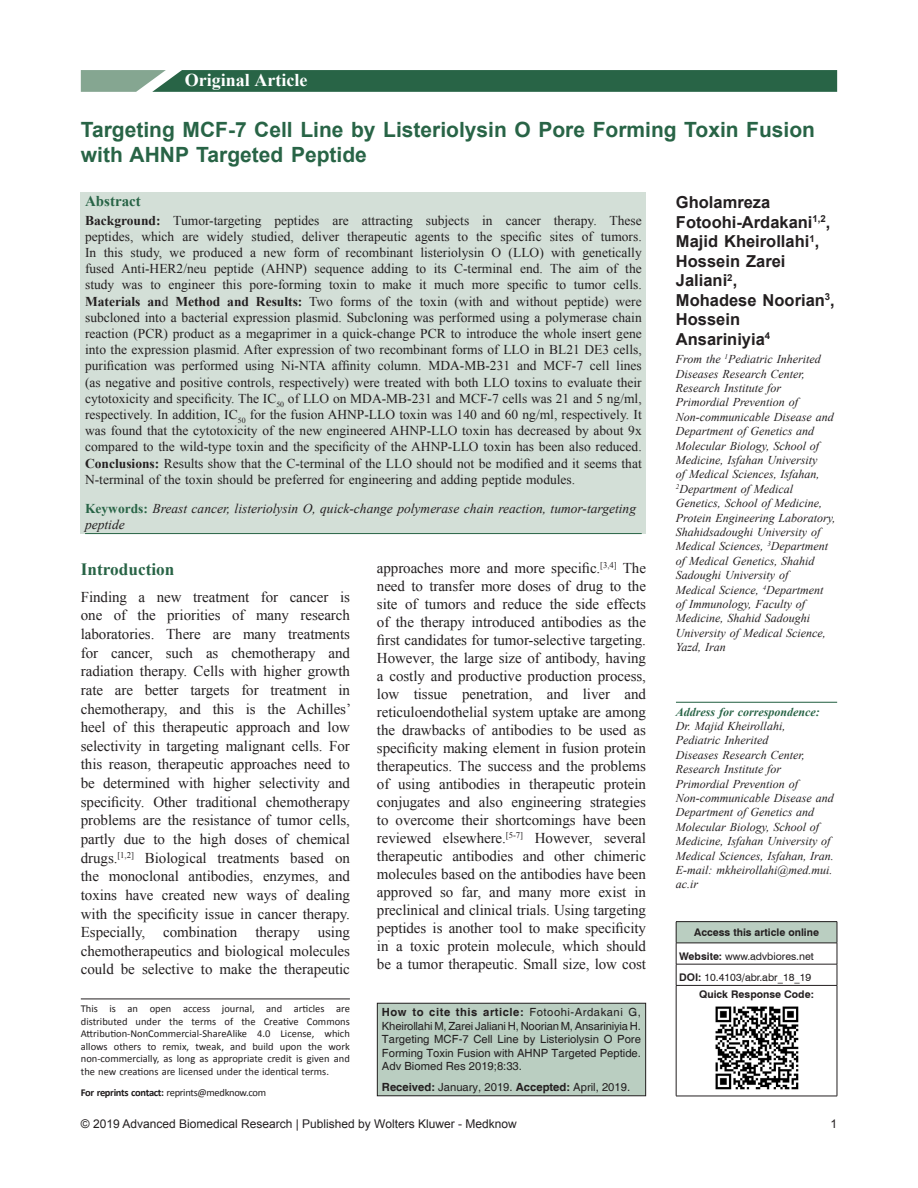
<style>
.page{position:relative;width:918px;height:1188px;background:#fff}
.page>*{position:absolute;margin:0;border:0;box-sizing:border-box;transform-origin:0 0}
.AT{font:700 21px/25.2px "Arial";color:#286446}
.AH{font:700 18px "Times New Roman";color:#fff}
.t1{font:700 17.25px "Times New Roman";color:#286446}
.AU{font:700 16.5px/19.5px "Arial";color:#231f20}
.TX{font:15px/18px "Times New Roman";letter-spacing:-.005em;color:#231f20;text-align:justify}
.ABSH{font:700 15px "Times New Roman";color:#286446}
.ABS{font:13.5px/16.2px "Times New Roman";color:#231f20;text-align:justify}
.KWD{font:italic 13.5px/16.2px "Times New Roman";color:#231f20}
.AFF{font:italic 12px/14.4px "Times New Roman";color:#231f20}
.ADD{font:italic 12px/14.4px "Times New Roman";color:#231f20}
.t2{font:12px "Arial";color:#231f20}
.HTC{font:11.25px/13.5px "Helvetica";color:#231f20;text-align:justify}
.HIS{font:11.25px "Helvetica";color:#231f20}
.OS{font:10.5px/12.6px "Calibri";color:#211d1e;text-align:justify}
.OS-2{font:10.5px "Calibri";letter-spacing:-.03em;color:#211d1e}
.Website{font:10.5px "Swiss 721 BT";color:#231f20}
.DOI{font:10.5px "Swiss 721 BT";color:#231f20}
.ATAO{font:700 10.5px "Swiss 721 BT";color:#231f20}
.QRC{font:700 10.5px "Swiss 721 BT";color:#231f20}
.s1{font-weight:700}
.s2{font-weight:700;font-style:normal;color:#286446}
.s3{font-weight:700;color:#286446}
</style>
<div class="page">
<hr style="left:676px;top:702px;width:161px;height:1px;background:#286446">
<div style="left:81px;top:192px;width:565px;height:341px;background:#d3dfd7"></div>
<hr style="left:85px;top:533px;width:557px;height:1px;background:#286446">
<svg style="left:81px;top:70px;width:756px;height:22px;background:#376e52"></svg>
<div style="left:377px;top:1003px;width:269px;height:93px;background:#bacec1"></div>
<div style="left:377px;top:1003px;width:269px;height:93px;border:1px solid #231f20"></div>
<div style="left:676px;top:922px;width:161px;height:21px;background:#bacec1"></div>
<hr style="left:676px;top:943px;width:161px;height:1px;background:#231f20">
<hr style="left:676px;top:964px;width:161px;height:1px;background:#231f20">
<hr style="left:676px;top:985px;width:161px;height:1px;background:#231f20">
<hr style="left:676px;top:921px;width:161px;height:1px;background:#231f20">
<svg style="left:676px;top:922px;width:1px;height:63px"></svg>
<svg style="left:837px;top:922px;width:1px;height:63px"></svg>
<hr style="left:676px;top:986px;width:1px;height:110px;background:#231f20">
<hr style="left:837px;top:986px;width:1px;height:110px;background:#231f20">
<hr style="left:676px;top:1096px;width:161px;height:1px;background:#231f20">
<img style="left:715px;top:1006px;width:84px;height:84px">
<hr style="left:81px;top:999px;width:269px;height:1px;background:#231f20">
<p class="AH" style="left:185px;top:68px;width:124px">Original Article</p>
<p class="AT" style="left:81px;top:118px;width:736px">Targeting MCF‑7 Cell Line by Listeriolysin O Pore Forming Toxin Fusion with AHNP Targeted Peptide</p>
<p class="ABSH" style="left:85px;top:191px;width:57px">Abstract</p>
<p class="ABS" style="left:85px;top:212px;width:558px"><span class="s1">Background:</span> Tumor‑targeting peptides are attracting subjects in cancer therapy. These peptides, which are widely studied, deliver therapeutic agents to the specific sites of tumors.<br>In this study, we produced a new form of recombinant listeriolysin O (LLO) with genetically fused Anti‑HER2/neu peptide (AHNP) sequence adding to its C‑terminal end. The aim of the study was to engineer this pore‑forming toxin to make it much more specific to tumor cells.<br><span class="s1">Materials an</span>d <span class="s1">Method and Results:</span> Two forms of the toxin (with and without peptide) were subcloned into a bacterial expression plasmid. Subcloning was performed using a polymerase chain reaction (PCR) product as a megaprimer in a quick‑change PCR to introduce the whole insert gene into the expression plasmid. After expression of two recombinant forms of LLO in BL21 DE3 cells, purification was performed using Ni‑NTA affinity column. MDA‑MB‑231 and MCF‑7 cell lines (as negative and positive controls, respectively) were treated with both LLO toxins to evaluate their cytotoxicity and specificity. The IC<sub>50</sub> of LLO on MDA‑MB‑231 and MCF‑7 cells was 21 and 5 ng/ml, respectively. In addition, IC<sub>50</sub> for the fusion AHNP‑LLO toxin was 140 and 60 ng/ml, respectively. It was found that the cytotoxicity of the new engineered AHNP‑LLO toxin has decreased by about 9x compared to the wild‑type toxin and the specificity of the AHNP‑LLO toxin has been also reduced.<br><span class="s1">Conclusions:</span> Results show that the C‑terminal of the LLO should not be modified and it seems that N‑terminal of the toxin should be preferred for engineering and adding peptide modules.</p>
<p class="KWD" style="left:85px;top:500px;width:552px"><span class="s2">Keywords:</span> Breast cancer, listeriolysin O, quick‑change polymerase chain reaction, tumor‑targeting peptide</p>
<h1 class="t1" style="left:81px;top:557px;width:95px">Introduction</h1>
<p class="TX" style="left:81px;top:587px;width:272px;line-height:18.6px">Finding a new treatment for cancer is one of the priorities of many research laboratories. There are many treatments for cancer, such as chemotherapy and radiation therapy. Cells with higher growth rate are better targets for treatment in chemotherapy, and this is the Achilles’ heel of this therapeutic approach and low selectivity in targeting malignant cells. For this reason, therapeutic approaches need to be determined with higher selectivity and specificity. Other traditional chemotherapy problems are the resistance of tumor cells, partly due to the high doses of chemical drugs.<sup>[1,2]</sup> Biological treatments based on the monoclonal antibodies, enzymes, and toxins have created new ways of dealing with the specificity issue in cancer therapy.<br>Especially, combination therapy using chemotherapeutics and biological molecules could be selective to make the therapeutic</p>
<p class="OS" style="left:81px;top:1002px;width:271px">This is an open access journal, and articles are distributed under the terms of the Creative Commons Attribution‑NonCommercial‑ShareAlike 4.0 License, which allows others to remix, tweak, and build upon the work non‑commercially, as long as appropriate credit is given and the new creations are licensed under the identical terms.</p>
<p class="OS-2" style="left:81px;top:1085px;width:187px"><span class="s1">For reprints contact:</span> reprints@medknow.com</p>
<p class="TX" style="left:377px;top:559px;width:271px">approaches more and more specific.<sup>[3,4]</sup> The need to transfer more doses of drug to the site of tumors and reduce the side effects of the therapy introduced antibodies as the first candidates for tumor‑selective targeting.<br>However, the large size of antibody, having a costly and productive production process, low tissue penetration, and liver and reticuloendothelial system uptake are among the drawbacks of antibodies to be used as specificity making element in fusion protein therapeutics. The success and the problems of using antibodies in therapeutic protein conjugates and also engineering strategies to overcome their shortcomings have been reviewed elsewhere.<sup>[5‑7]</sup> However, several therapeutic antibodies and other chimeric molecules based on the antibodies have been approved so far, and many more exist in preclinical and clinical trials. Using targeting peptides is another tool to make specificity in a toxic protein molecule, which should be a tumor therapeutic. Small size, low cost</p>
<p class="HTC" style="left:382px;top:1006px;width:261px"><span class="s1">How to cite this article:</span> Fotoohi-Ardakani G, Kheirollahi M, Zarei Jaliani H, Noorian M, Ansariniyia H.<br>Targeting MCF-7 Cell Line by Listeriolysin O Pore Forming Toxin Fusion with AHNP Targeted Peptide.<br>Adv Biomed Res 2019;8:33.</p>
<p class="HIS" style="left:382px;top:1081px;width:250px"><span class="s1">Received:</span> January, 2019. <span class="s1">Accepted:</span> April, 2019.</p>
<p class="AU" style="left:676px;top:193px;width:160px">Gholamreza<br>Fotoohi‑Ardakani<sup>1,2</sup>,<br>Majid Kheirollahi<sup>1</sup>,<br>Hossein Zarei<br>Jaliani<sup>2</sup>,<br>Mohadese Noorian<sup>3</sup>,<br>Hossein<br>Ansariniyia<sup>4</sup></p>
<p class="AFF" style="left:676px;top:352px;width:161px">From the <sup>1</sup>Pediatric Inherited<br>Diseases Research Center,<br>Research Institute for<br>Primordial Prevention of<br>Non‑communicable Disease and<br>Department of Genetics and<br>Molecular Biology, School of<br>Medicine, Isfahan University<br>of Medical Sciences, Isfahan,<br><sup>2</sup>Department of Medical<br>Genetics, School of Medicine,<br>Protein Engineering Laboratory,<br>Shahidsadoughi University of<br>Medical Sciences, <sup>3</sup>Department of Medical Genetics, Shahid<br>Sadoughi University of<br>Medical Science, <sup>4</sup>Department of Immunology, Faculty of<br>Medicine, Shahid Sadoughi<br>University of Medical Science,<br>Yazd, Iran</p>
<p class="ADD" style="left:676px;top:704px;width:159px"><span class="s3">Address for correspondence:<br></span>Dr. Majid Kheirollahi,<br>Pediatric Inherited<br>Diseases Research Center,<br>Research Institute for<br>Primordial Prevention of<br>Non‑communicable Disease and<br>Department of Genetics and<br>Molecular Biology, School of<br>Medicine, Isfahan University of<br>Medical Sciences, Isfahan, Iran.<br>E‑mail: mkheirollahi@med.mui. ac.ir</p>
<p class="ATAO" style="left:694px;top:925px;width:126px">Access this article online</p>
<p class="Website" style="left:679px;top:949px;width:136px"><span class="s1">Website:</span> www.advbiores.net</p>
<p class="DOI" style="left:679px;top:971px;width:134px"><span class="s1">DOI:</span> 10.4103/abr.abr_18_19</p>
<p class="QRC" style="left:699px;top:987px;width:116px">Quick Response Code:</p>
<p class="t2" style="left:81px;top:1116px;width:437px">© 2019 Advanced Biomedical Research | Published by Wolters Kluwer - Medknow</p>
<p class="t2" style="left:830px;top:1116px;width:8px">1</p>
</div>
